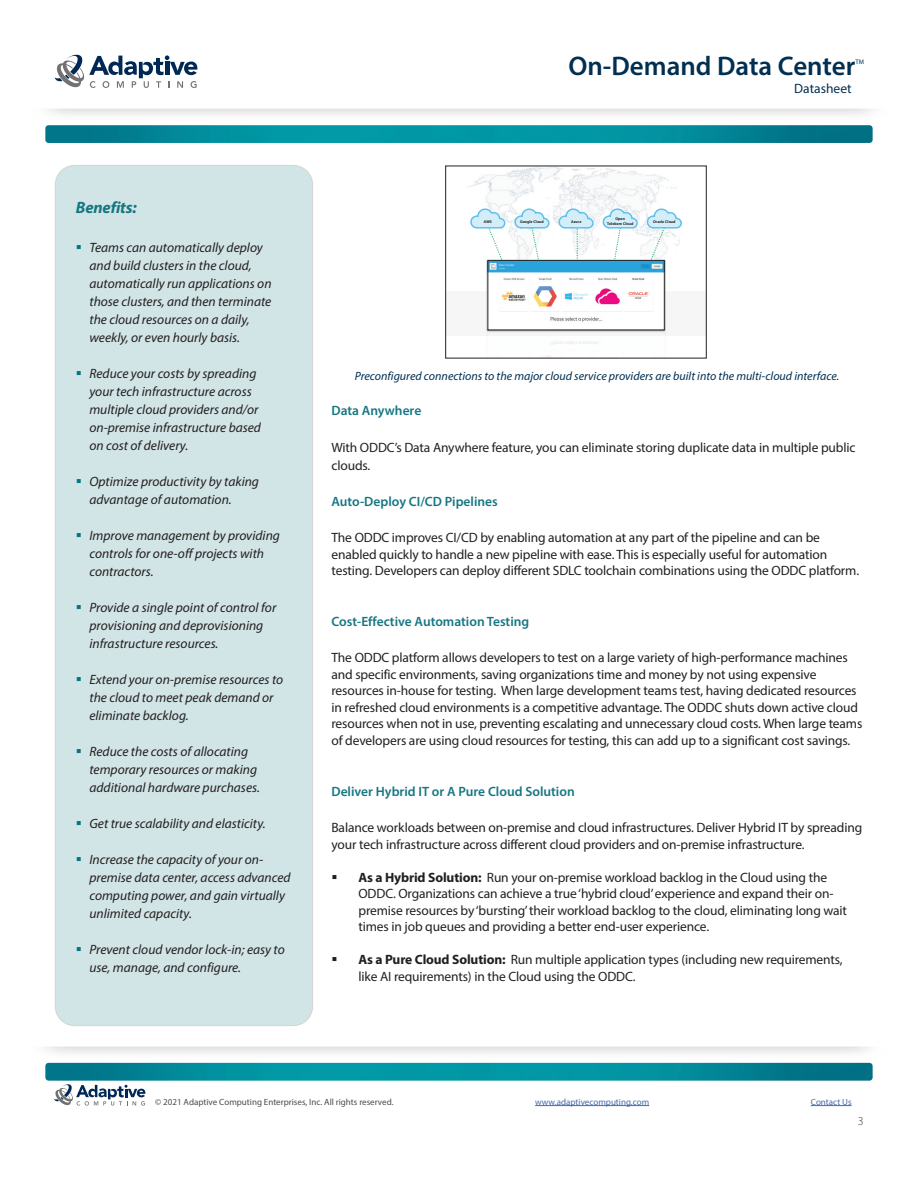
<style>
.page{position:relative;width:918px;height:1188px;background:#fff}
.page>*{position:absolute;margin:0;border:0;box-sizing:border-box;transform-origin:0 0}
.t1{font:600 27px "Myriad Pro";color:#002f52}
.t2{font:italic 700 16.5px "Myriad Pro";letter-spacing:-.01em;color:#157782}
.t3{font:13.5px/16.5px "Myriad Pro";letter-spacing:-.01em;color:#231f20}
.t4{font:italic 13.5px/18px "Myriad Pro";color:#231f20}
.t5{font:600 13.5px "Myriad Pro";color:#157782}
.t6{font:13.5px "Myriad Pro";color:#002f52}
.t7{font:italic 12px "Myriad Pro";color:#002f52}
.t8{font:300 12px "Myriad Pro";color:#3e3e3f}
.t9{font:9px "Myriad Pro";color:#4b4c4d}
.t10{font:9px "Myriad Pro";color:#436da8}
.t11{font:6.6px "Myriad Pro";color:#002f52}
.t12{font:600 3.9px/4.7px "Myriad Pro";letter-spacing:.015em;color:#050504;text-align:center}
.s1{font-weight:700}
</style>
<div class="page">
<div style="left:55px;top:165px;width:258px;height:861px;background:#d1e4e6;border-radius:19px"></div>
<img style="left:45px;top:125px;width:828px;height:18px">
<img style="left:45px;top:1063px;width:828px;height:18px">
<hr style="left:535px;top:1105px;width:114px;height:1px;background:#436da8">
<hr style="left:811px;top:1105px;width:41px;height:1px;background:#436da8">
<svg style="left:54px;top:1084px;width:91px;height:22px"></svg>
<svg style="left:55px;top:55px;width:142px;height:33px"></svg>
<img style="left:448px;top:168px;width:256px;height:125px">
<img style="left:486px;top:259px;width:180px;height:86px">
<svg style="left:603px;top:209px;width:80px;height:87px"></svg>
<svg style="left:558px;top:209px;width:36px;height:88px"></svg>
<svg style="left:470px;top:209px;width:80px;height:86px"></svg>
<p class="t1" style="left:568px;top:49px;width:289px">On-Demand Data Center</p>
<p class="t11" style="left:855px;top:57px;width:10px">TM</p>
<p class="t6" style="left:794px;top:80px;width:59px">Datasheet</p>
<p class="t2" style="left:76px;top:197px;width:62px">Benefits:</p>
<p class="t4" style="left:89px;top:239px;width:184px">Teams can automatically deploy and build clusters in the cloud, automatically run applications on those clusters, and then terminate the cloud resources on a daily, weekly, or even hourly basis.</p>
<p class="t4" style="left:89px;top:365px;width:173px">Reduce your costs by spreading your tech infrastructure across multiple cloud providers and/or on-premise infrastructure based on cost of delivery.</p>
<p class="t4" style="left:89px;top:473px;width:171px">Optimize productivity by taking advantage of automation.</p>
<p class="t4" style="left:89px;top:527px;width:192px">Improve management by providing controls for one-off projects with contractors.</p>
<p class="t4" style="left:89px;top:599px;width:188px">Provide a single point of control for provisioning and deprovisioning infrastructure resources.</p>
<p class="t4" style="left:89px;top:671px;width:195px">Extend your on-premise resources to the cloud to meet peak demand or eliminate backlog.</p>
<p class="t4" style="left:89px;top:743px;width:172px">Reduce the costs of allocating temporary resources or making additional hardware purchases.</p>
<p class="t4" style="left:89px;top:815px;width:178px">Get true scalability and elasticity.</p>
<p class="t4" style="left:89px;top:851px;width:203px">Increase the capacity of your on&shy;premise data center, access advanced computing power, and gain virtually unlimited capacity.</p>
<p class="t4" style="left:89px;top:941px;width:197px">Prevent cloud vendor lock-in; easy to use, manage, and configure.</p>
<p class="t12" style="left:607px;top:217px;width:28px">Open<br>Telekom Cloud</p>
<p class="t12" style="left:520px;top:219px;width:25px">Google Cloud</p>
<p class="t12" style="left:653px;top:219px;width:24px">Oracle Cloud</p>
<p class="t12" style="left:484px;top:219px;width:10px">AWS</p>
<p class="t12" style="left:571px;top:219px;width:12px">Azure</p>
<p class="t7" style="left:355px;top:368px;width:486px">Preconfigured connections to the major cloud service providers are built into the multi-cloud interface.</p>
<p class="t5" style="left:331px;top:402px;width:91px">Data Anywhere</p>
<p class="t3" style="left:331px;top:438px;width:526px;line-height:18px">With ODDC’s Data Anywhere feature, you can eliminate storing duplicate data in multiple public clouds.</p>
<p class="t5" style="left:331px;top:492px;width:168px">Auto-Deploy CI/CD Pipelines</p>
<p class="t3" style="left:331px;top:529px;width:529px">The ODDC improves CI/CD by enabling automation at any part of the pipeline and can be enabled quickly to handle a new pipeline with ease. This is especially useful for automation testing. Developers can deploy different SDLC toolchain combinations using the ODDC platform.</p>
<p class="t5" style="left:331px;top:613px;width:199px">Cost-Effective Automation Testing</p>
<p class="t3" style="left:331px;top:649px;width:532px">The ODDC platform allows developers to test on a large variety of high-performance machines and specific environments, saving organizations time and money by not using expensive resources in-house for testing. When large development teams test, having dedicated resources in refreshed cloud environments is a competitive advantage. The ODDC shuts down active cloud resources when not in use, preventing escalating and unnecessary cloud costs. When large teams of developers are using cloud resources for testing, this can add up to a significant cost savings.</p>
<p class="t5" style="left:331px;top:783px;width:245px">Deliver Hybrid IT or A Pure Cloud Solution</p>
<p class="t3" style="left:331px;top:819px;width:532px">Balance workloads between on-premise and cloud infrastructures. Deliver Hybrid IT by spreading your tech infrastructure across different cloud providers and on-premise infrastructure.</p>
<p class="t3" style="left:358px;top:869px;width:490px"><span class="s1">As a Hybrid Solution:</span> Run your on-premise workload backlog in the Cloud using the ODDC. Organizations can achieve a true ‘hybrid cloud’ experience and expand their on&shy;premise resources by ‘bursting’ their workload backlog to the cloud, eliminating long wait times in job queues and providing a better end-user experience.</p>
<p class="t3" style="left:358px;top:951px;width:486px"><span class="s1">As a Pure Cloud Solution:</span> Run multiple application types (including new requirements, like AI requirements) in the Cloud using the ODDC.</p>
<p class="t9" style="left:155px;top:1096px;width:240px">© 2021 Adaptive Computing Enterprises, Inc. All rights reserved.</p>
<p class="t10" style="left:535px;top:1096px;width:116px">www.adaptivecomputing.com</p>
<p class="t10" style="left:811px;top:1096px;width:42px">Contact Us</p>
<p class="t8" style="left:858px;top:1113px;width:7px">3</p>
</div>
